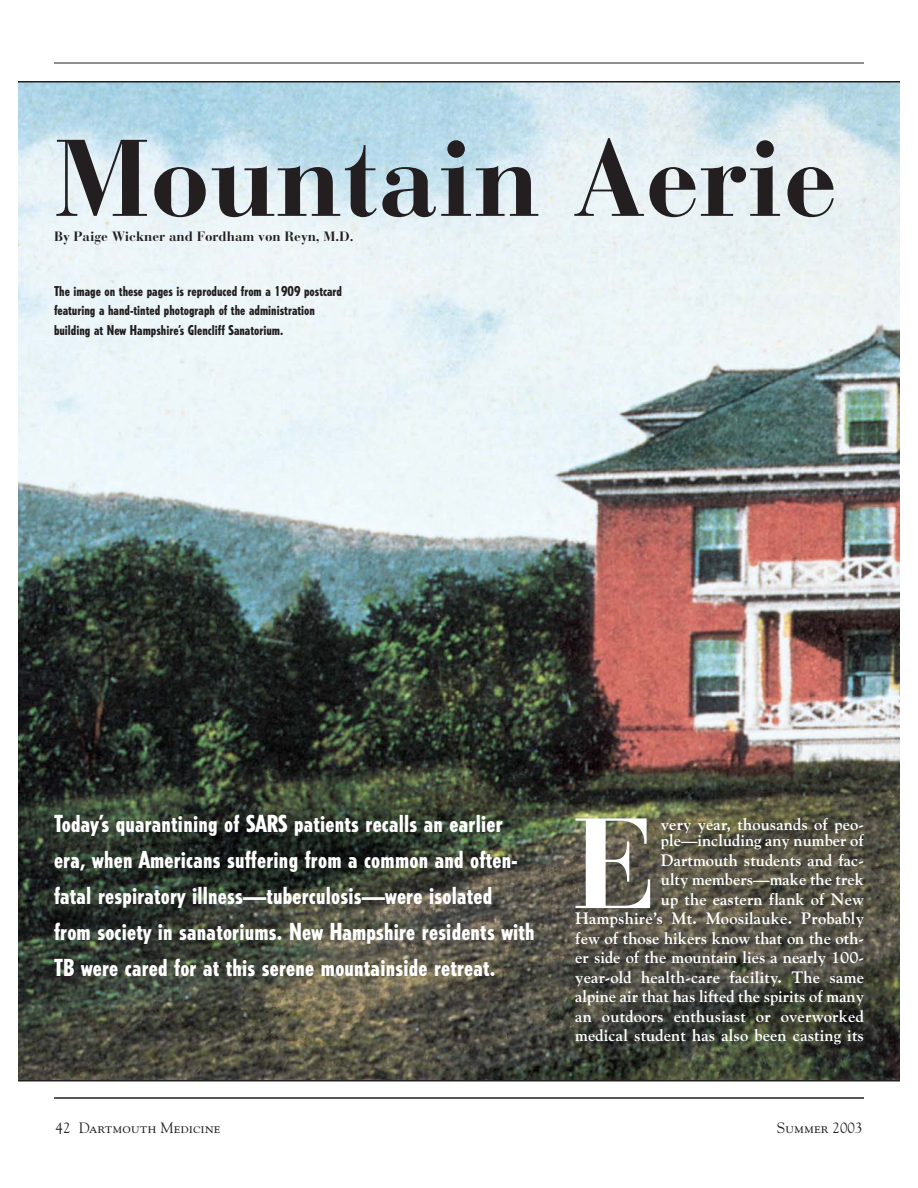
<style>
.page{position:relative;width:918px;height:1188px;background:#fff}
.page>*{position:absolute;margin:0;border:0;box-sizing:border-box;transform-origin:0 0}
.t1{font:700 127.35px "Bauer Bodoni";color:#fff}
.t2{font:700 108px "Bauer Bodoni";color:#231f20}
.t3{font:800 condensed 23.25px/36px "Tempo";letter-spacing:.01em;color:#fff}
.t4{font:700 16.5px/19.5px "Goudy";letter-spacing:.005em;color:#fff}
.t5{font:15px "Goudy SC";color:#231f20}
.t6{font:800 condensed 13.5px/19.5px "Tempo";color:#231f20}
.t7{font:700 13.5px "Bauer Bodoni";color:#231f20}
.s1{font-family:"Goudy"}
</style>
<div class="page">
<img style="left:18px;top:81px;width:882px;height:1001px">
<hr style="left:54px;top:1097px;width:810px;height:2px;background:#231f20">
<hr style="left:54px;top:63px;width:810px;height:1px;background:#231f20">
<h2 class="t2" style="left:54px;top:136px;width:785px">Mountain Aerie</h2>
<p class="t7" style="left:54px;top:231px;width:301px">By Paige Wickner and Fordham von Reyn, M.D.</p>
<p class="t6" style="left:54px;top:282px;width:290px">The image on these pages is reproduced from a 1909 postcard featuring a hand-tinted photograph of the administration building at New Hampshire’s Glencliff Sanatorium.</p>
<p class="t3" style="left:54px;top:807px;width:482px">Today’s quarantining of SARS patients recalls an earlier era, when Americans suffering from a common and often&shy;fatal respiratory illness—tuberculosis—were isolated from society in sanatoriums. New Hampshire residents with TB were cared for at this serene mountainside retreat.</p>
<h1 class="t1" style="left:573px;top:814px;width:86px">E</h1>
<p class="t4" style="left:661px;top:817px;width:205px;line-height:16.2px">very year, thousands of peo&shy;ple—including any number of</p>
<p class="t4" style="left:575px;top:852px;width:290px;text-align:right">Dartmouth students and fac-<br>ulty members—make the trek<br>up the eastern flank of New Hampshire’s Mt. Moosilauke. Probably few of those hikers know that on the oth&shy;er side of the mountain lies a nearly 100- year-old health-care facility. The same alpine air that has lifted the spirits of many an outdoors enthusiast or overworked medical student has also been casting its</p>
<p class="t5" style="left:56px;top:1122px;width:167px"><span class="s1">42</span> Dartmouth Medicine</p>
<p class="t5" style="left:777px;top:1122px;width:87px">Summer <span class="s1">2003</span></p>
</div>
